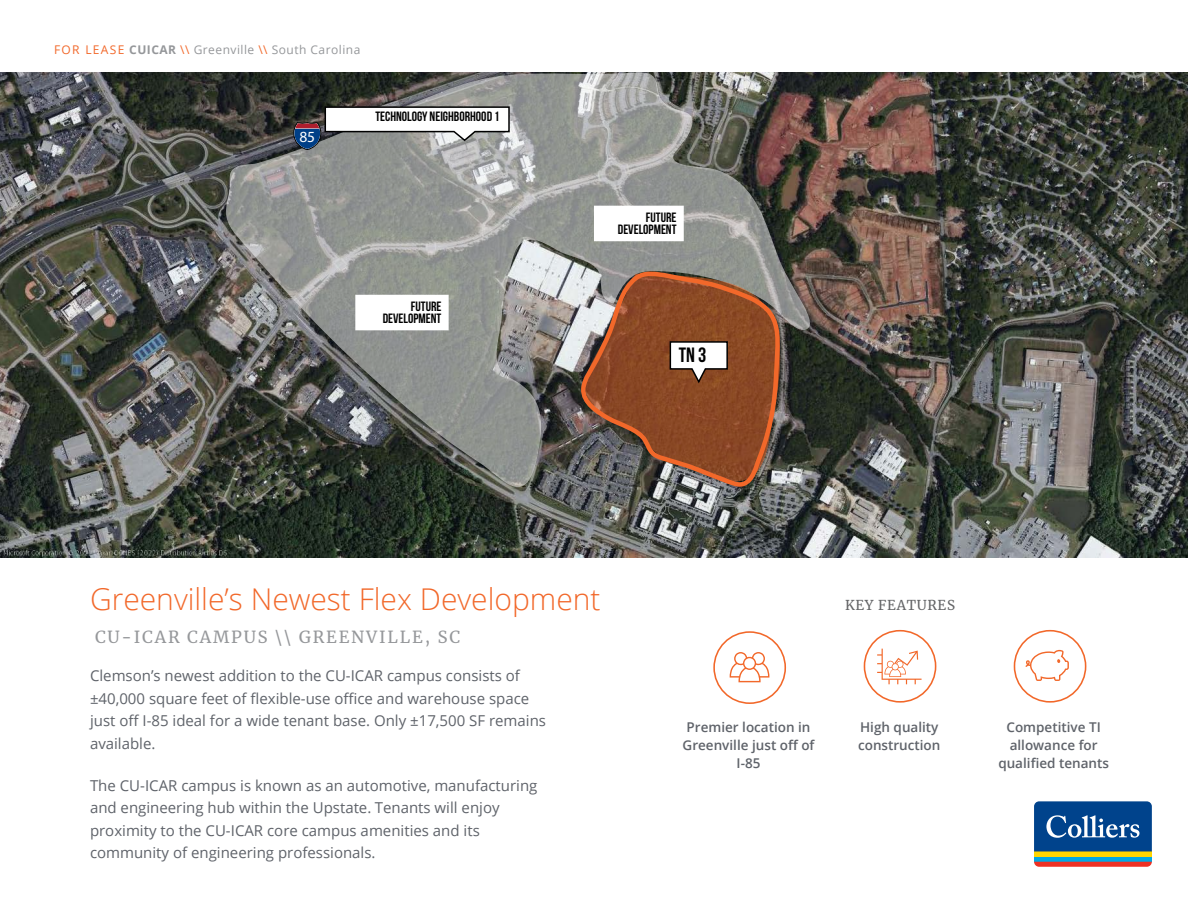
<style>
.page{position:relative;width:1188px;height:918px;background:#fff}
.page>*{position:absolute;margin:0;border:0;box-sizing:border-box;transform-origin:0 0}
.t1{font:300 30px "Open Sans";color:#f2682a}
.t2{font:700 20.7px "Bebas Neue";color:#000}
.t3{font:16.5px "Merriweather";letter-spacing:.11em;color:#95979a}
.t4{font:15.45px "Myriad Pro";color:#fff}
.t5{font:15px/22.5px "Open Sans";color:#5f636a}
.t6{font:600 13.5px/18px "Open Sans";color:#5f636a;text-align:center}
.t7{font:700 13.5px/12px "Bebas Neue";color:#000;text-align:right}
.t8{font:13.5px "Merriweather";letter-spacing:.05em;color:#636466}
.t9{font:12px "Open Sans";letter-spacing:.04em;color:#95979a}
.s1{color:#f2682a}
.s2{font-weight:700}
</style>
<div class="page">
<img style="left:0;top:73px;width:1188px;height:484px">
<svg style="left:224px;top:72px;width:593px;height:417px;background:#797a76"></svg>
<div style="left:1034px;top:857px;width:118px;height:5px;background:#00a8e4"></div>
<div style="left:1034px;top:851px;width:118px;height:6px;background:#ffd600"></div>
<svg style="left:1034px;top:862px;width:118px;height:5px"></svg>
<svg style="left:1034px;top:801px;width:118px;height:50px;background:#1e5999"></svg>
<svg style="left:578px;top:269px;width:205px;height:219px;background:#85827d"></svg>
<svg style="left:580px;top:274px;width:202px;height:209px;background:#8f5d43"></svg>
<svg style="left:294px;top:106px;width:217px;height:44px"></svg>
<svg style="left:355px;top:295px;width:94px;height:35px"></svg>
<svg style="left:594px;top:206px;width:90px;height:35px"></svg>
<img style="left:714px;top:632px;width:71px;height:71px;border-radius:36px">
<div style="left:713px;top:631px;width:73px;height:73px;border:2px solid #f2682a;border-radius:50%"></div>
<svg style="left:730px;top:652px;width:39px;height:30px"></svg>
<div style="left:864px;top:630px;width:72px;height:73px;border:2px solid #f2682a;border-radius:50%"></div>
<svg style="left:877px;top:649px;width:45px;height:35px"></svg>
<div style="left:1014px;top:630px;width:72px;height:73px;border:2px solid #f2682a;border-radius:50%"></div>
<svg style="left:1025px;top:650px;width:44px;height:31px"></svg>
<p class="t9" style="left:54px;top:42px;width:308px"><span class="s1">FOR LEASE</span> <span class="s2">CUICAR</span> <span class="s1">\\</span> Greenville <span class="s1">\\</span> South Carolina</p>
<p class="t4" style="left:299px;top:128px;width:17px">85</p>
<p class="t7" style="left:375px;top:110px;width:126px">TECHNOLOGY NEIGHBORHOOD 1</p>
<p class="t7" style="left:383px;top:300px;width:60px">FUTURE<br>DEVELOPMENT</p>
<p class="t7" style="left:618px;top:211px;width:60px">FUTURE<br>DEVELOPMENT</p>
<h2 class="t2" style="left:679px;top:344px;width:29px">TN 3</h2>
<h1 class="t1" style="left:90px;top:578px;width:512px">Greenville’s Newest Flex Development</h1>
<p class="t3" style="left:95px;top:625px;width:367px">CU-ICAR CAMPUS \\ GREENVILLE, SC</p>
<p class="t5" style="left:90px;top:664px;width:458px">Clemson’s newest addition to the CU-ICAR campus consists of ±40,000 square feet of flexible-use office and warehouse space just off I-85 ideal for a wide tenant base. Only ±17,500 SF remains available.</p>
<p class="t5" style="left:90px;top:774px;width:449px">The CU-ICAR campus is known as an automotive, manufacturing and engineering hub within the Upstate. Tenants will enjoy proximity to the CU-ICAR core campus amenities and its community of engineering professionals.</p>
<p class="t8" style="left:845px;top:596px;width:112px">KEY FEATURES</p>
<p class="t6" style="left:683px;top:718px;width:133px">Premier location in<br>Greenville just off of<br>I-85</p>
<p class="t6" style="left:858px;top:718px;width:84px;text-align:left">High quality construction</p>
<p class="t6" style="left:998px;top:718px;width:112px">Competitive TI allowance for qualified tenants</p>
</div>
